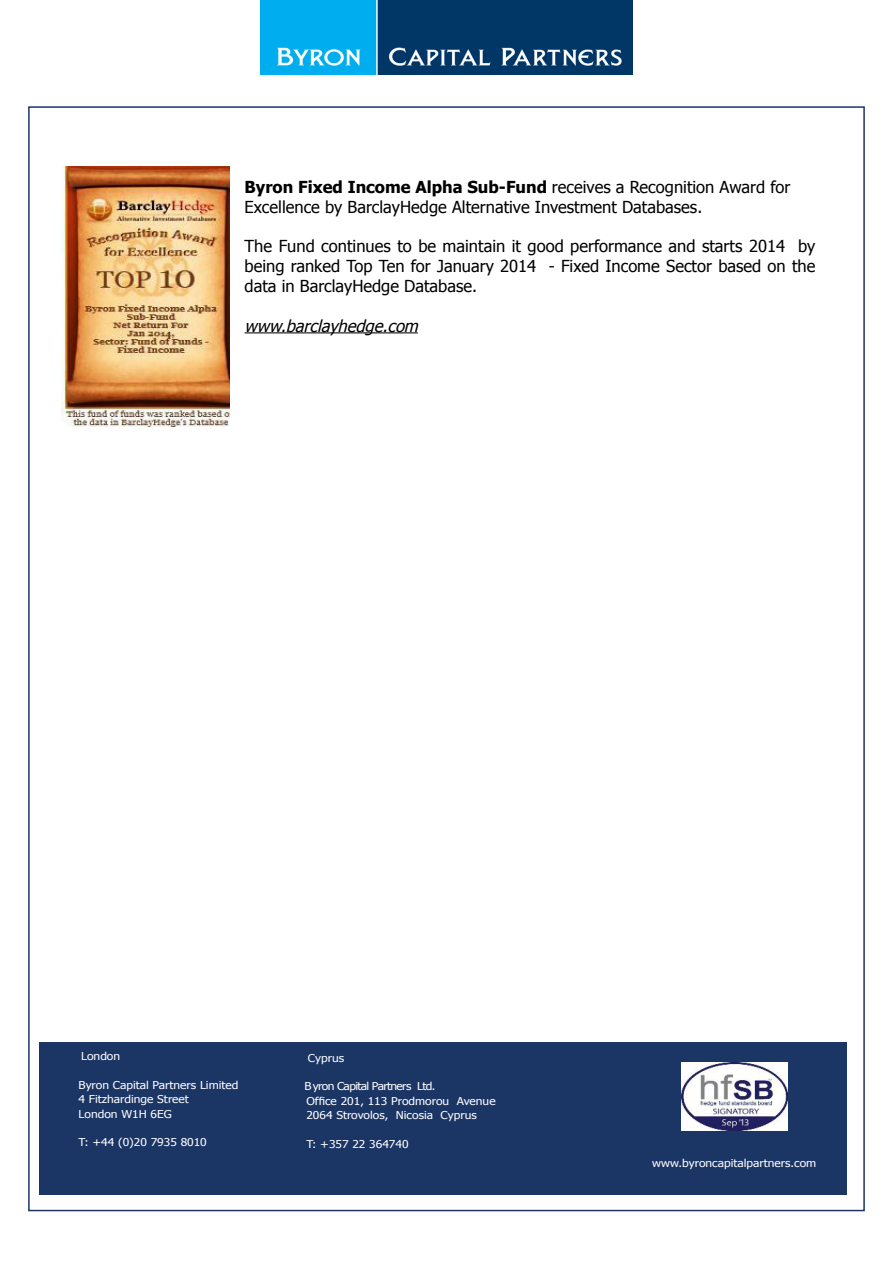
<style>
.page{position:relative;width:893px;height:1263px;background:#fff}
.page>*{position:absolute;margin:0;border:0;box-sizing:border-box;transform-origin:0 0}
.t1{font:16.5px/19.8px "Tahoma";color:#000}
.t2{font:italic 16.5px "Tahoma";color:#000}
.t3{font:10.8px "Tahoma";color:#fff;scale:1.11 1}
.t4{font:10.8px "Tahoma";letter-spacing:-.05em;color:#fff;scale:1.11 1}
.s1{font-weight:700}
</style>
<div class="page">
<img style="left:260px;top:0;width:372px;height:74px">
<hr style="left:245px;top:332px;width:173px;height:1px;background:#000">
<img style="left:61px;top:167px;width:169px;height:260px">
<div style="left:39px;top:1042px;width:808px;height:152px;background:#1b3565"></div>
<img style="left:681px;top:1062px;width:107px;height:68px">
<p class="t1" style="left:245px;top:176px;width:547px"><span class="s1">Byron Fixed Income Alpha Sub-Fund</span> receives a Recognition Award for<br>Excellence by BarclayHedge Alternative Investment Databases.</p>
<p class="t1" style="left:245px;top:236px;width:572px;text-align:justify">The Fund continues to be maintain it good performance and starts 2014 by being ranked Top Ten for January 2014 - Fixed Income Sector based on the data in BarclayHedge Database.</p>
<p class="t2" style="left:245px;top:314px;width:180px">www.barclayhedge.com</p>
<p class="t3" style="left:81px;top:1049px;width:37px">London</p>
<p class="t3" style="left:79px;top:1077px;width:146px">Byron Capital Partners Limited</p>
<p class="t3" style="left:79px;top:1092px;width:101px">4 Fitzhardinge Street</p>
<p class="t3" style="left:79px;top:1106px;width:86px">London W1H 6EG</p>
<p class="t3" style="left:79px;top:1135px;width:117px">T: +44 (0)20 7935 8010</p>
<p class="t3" style="left:308px;top:1050px;width:34px">Cyprus</p>
<p class="t4" style="left:305px;top:1079px;width:119px">Byron Capital Partners Ltd.</p>
<p class="t3" style="left:306px;top:1094px;width:172px">Office 201, 113 Prodmorou Avenue</p>
<p class="t3" style="left:306px;top:1108px;width:155px">2064 Strovolos, Nicosia Cyprus</p>
<p class="t3" style="left:306px;top:1137px;width:94px">T: +357 22 364740</p>
<p class="t3" style="left:652px;top:1156px;width:149px">www.byroncapitalpartners.com</p>
</div>
